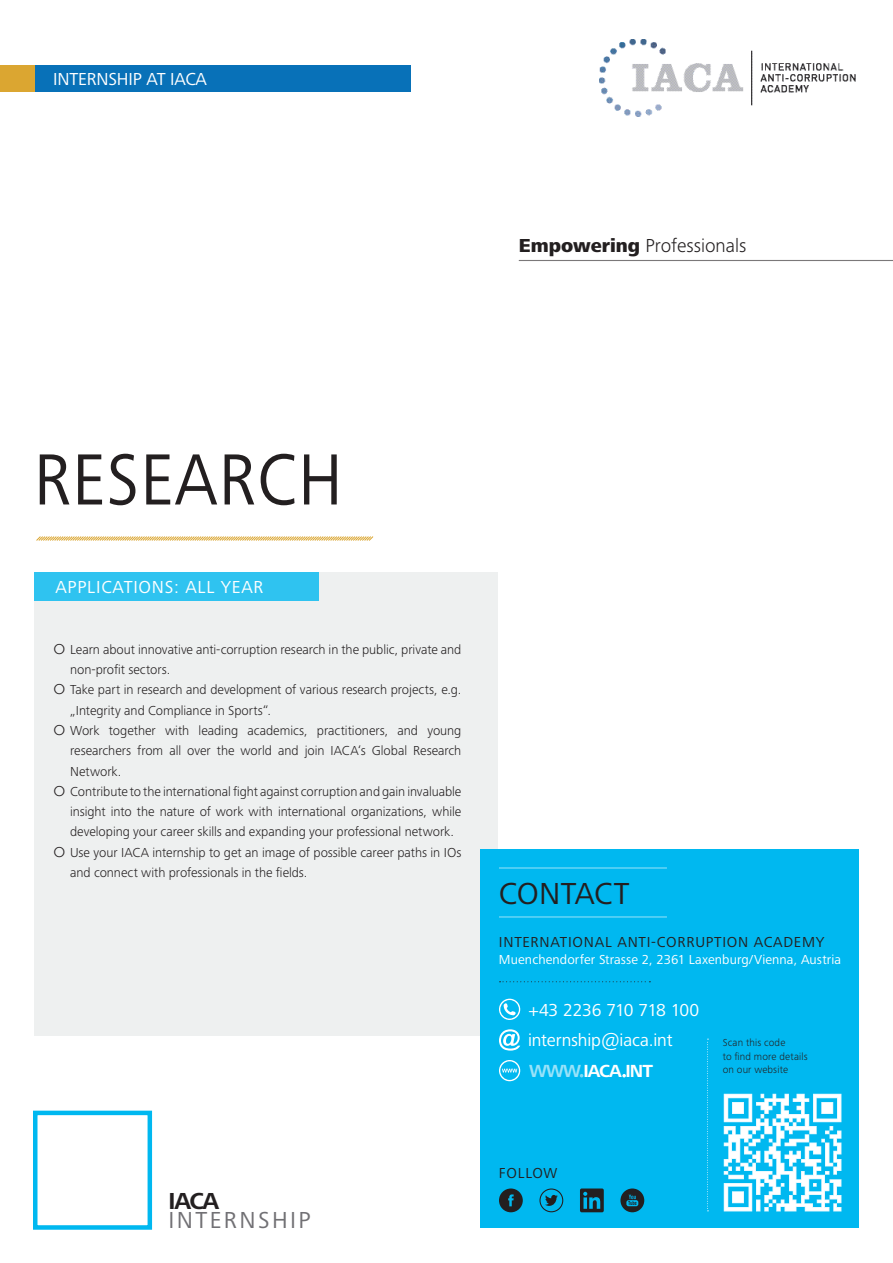
<style>
.page{position:relative;width:893px;height:1263px;background:#fff}
.page>*{position:absolute;margin:0;border:0;box-sizing:border-box;transform-origin:0 0}
.t1{font:75px "Frutiger Next Pro";letter-spacing:.02em;color:#231f20;scale:.9 1}
.t2{font:31.5px "Frutiger Next Pro";letter-spacing:-.005em;color:#231f20}
.t3{font:24px "Frutiger Next Pro";letter-spacing:.1em;color:#717074}
.t4{font:700 24px "Frutiger Next Pro";color:#231f20}
.t5{font:300 19.5px "Frutiger Next Pro";color:#231f20}
.t6{font:700 18.15px "Frutiger Next Pro";letter-spacing:-.05em;color:#fff}
.t7{font:18px/30.6px "Frutiger Next Pro";letter-spacing:-.01em;color:#fff}
.t8{font:18px "Frutiger Next Pro";letter-spacing:.04em;color:#fff}
.t9{font:15px "Frutiger Next Pro";letter-spacing:.05em;color:#231f20}
.t10{font:300 13.5px/20.2px "Frutiger Next Pro";letter-spacing:-.005em;color:#231f20}
.t11{font:13.5px "Frutiger Next Pro";letter-spacing:.01em;color:#fff}
.t12{font:300 10.5px/13.5px "Frutiger Next Pro";letter-spacing:.015em;color:#231f20}
.s1{font-weight:800}
</style>
<div class="page">
<div style="left:34px;top:572px;width:463px;height:463px;background:#eef0f0"></div>
<svg style="left:36px;top:536px;width:338px;height:5px;background:#edd39a"></svg>
<img style="left:600px;top:39px;width:255px;height:78px">
<div style="left:33px;top:1111px;width:119px;height:119px;border:4px solid #00b8f0"></div>
<hr style="left:519px;top:260px;width:374px;height:1px;background:#231f20">
<div style="left:34px;top:572px;width:285px;height:29px;background:#2fc3f0"></div>
<div style="left:480px;top:849px;width:379px;height:379px;background:#00b8f0"></div>
<svg style="left:622px;top:1074px;width:4px;height:3px"></svg>
<svg style="left:499px;top:1060px;width:21px;height:21px"></svg>
<hr style="left:499px;top:916px;width:168px;height:1px;background:#fff">
<hr style="left:499px;top:868px;width:168px;height:1px;background:#fff">
<svg style="left:707px;top:1039px;width:1px;height:172px"></svg>
<svg style="left:499px;top:999px;width:21px;height:21px"></svg>
<svg style="left:499px;top:1029px;width:21px;height:21px"></svg>
<svg style="left:500px;top:981px;width:150px;height:1px"></svg>
<svg style="left:620px;top:1188px;width:24px;height:24px"></svg>
<svg style="left:580px;top:1188px;width:24px;height:24px"></svg>
<svg style="left:499px;top:1188px;width:24px;height:24px"></svg>
<svg style="left:539px;top:1188px;width:24px;height:24px"></svg>
<img style="left:708px;top:1093px;width:134px;height:119px">
<div style="left:32px;top:65px;width:378px;height:27px;background:#0871b8"></div>
<div style="left:0;top:65px;width:34px;height:27px;background:#dba631"></div>
<h3 class="t7" style="left:53px;top:63px;width:155px">INTERNSHIP AT IACA</h3>
<h3 class="t5" style="left:519px;top:234px;width:229px"><span class="s1">Empowering</span> Professionals</h3>
<h1 class="t1" style="left:34px;top:437px;width:344px">RESEARCH</h1>
<h3 class="t8" style="left:55px;top:577px;width:209px">APPLICATIONS: ALL YEAR</h3>
<p class="t10" style="left:70px;top:639px;width:393px">Learn about innovative anti-corruption research in the public, private and non-profit sectors.<br>Take part in research and development of various research projects, e.g. „Integrity and Compliance in Sports“.<br>Work together with leading academics, practitioners, and young researchers from all over the world and join IACA‘s Global Research Network.<br>Contribute to the international fight against corruption and gain invaluable insight into the nature of work with international organizations, while developing your career skills and expanding your professional network.<br>Use your IACA internship to get an image of possible career paths in IOs and connect with professionals in the fields.</p>
<h3 class="t4" style="left:169px;top:1187px;width:52px">IACA</h3>
<h3 class="t3" style="left:169px;top:1206px;width:144px">INTERNSHIP</h3>
<h2 class="t2" style="left:499px;top:875px;width:132px">CONTACT</h2>
<p class="t9" style="left:499px;top:934px;width:327px">INTERNATIONAL ANTI-CORRUPTION ACADEMY</p>
<p class="t11" style="left:499px;top:952px;width:344px">Muenchendorfer Strasse 2, 2361 Laxenburg/Vienna, Austria</p>
<h3 class="t7" style="left:528px;top:994px;width:173px">+43 2236 710 718 100 internship@iaca.int</h3>
<h3 class="t6" style="left:529px;top:1061px;width:125px">WWW IACA INT</h3>
<p class="t12" style="left:723px;top:1036px;width:86px">Scan this code<br>to find more details on our website</p>
<p class="t9" style="left:499px;top:1164px;width:60px">FOLLOW</p>
</div>
